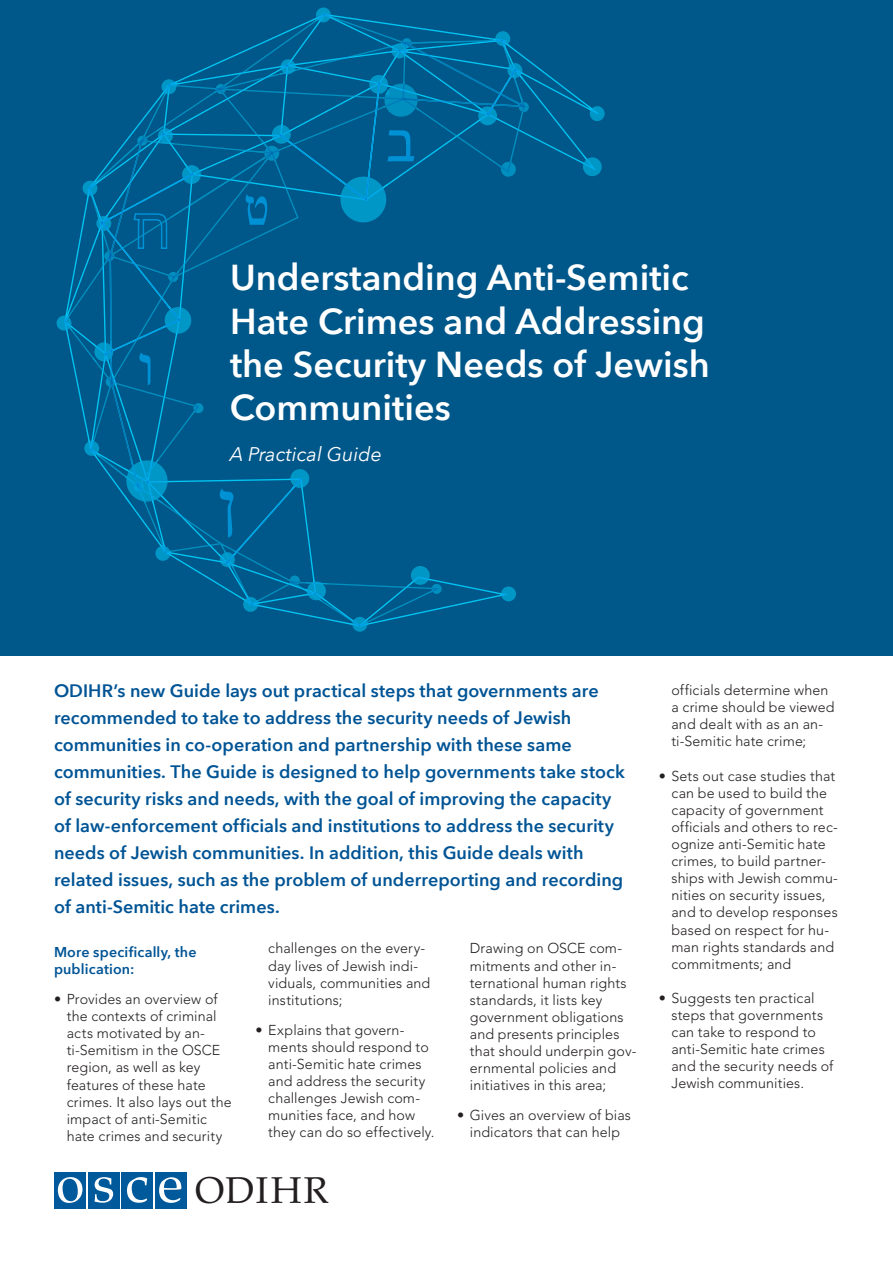
<style>
.page{position:relative;width:893px;height:1263px;background:#fff}
.page>*{position:absolute;margin:0;border:0;box-sizing:border-box;transform-origin:0 0}
.t1{font:37.2px "Palatino";letter-spacing:.05em;color:#231f20}
.t2{font:600 36px/43.2px "Avenir Next";color:#fff}
.t3{font:italic 19.8px "Avenir Next";color:#fff}
.t4{font:600 18px/27px "Avenir Next";color:#005495}
.copy{font:300 14.25px/17.1px "Avenir";letter-spacing:.01em;color:#231f20}
.copy-2{font:600 14.25px/17.1px "Avenir Next";letter-spacing:.015em;color:#005495}
</style>
<div class="page">
<div style="left:0;top:0;width:893px;height:656px;background:#005789"></div>
<svg style="left:57px;top:8px;width:548px;height:624px"></svg>
<div style="left:54px;top:1172px;width:32px;height:36px;background:#00599b"></div>
<div style="left:88px;top:1172px;width:32px;height:36px;background:#00599b"></div>
<div style="left:122px;top:1172px;width:31px;height:36px;background:#00599b"></div>
<div style="left:155px;top:1172px;width:31px;height:36px;background:#00599b"></div>
<svg style="left:159px;top:1177px;width:22px;height:26px"></svg>
<svg style="left:127px;top:1177px;width:20px;height:26px"></svg>
<svg style="left:95px;top:1177px;width:18px;height:26px"></svg>
<svg style="left:58px;top:1177px;width:24px;height:26px"></svg>
<p class="t2" style="left:230px;top:255px;width:481px">Understanding Anti-Semitic<br>Hate Crimes and Addressing the Security Needs of Jewish<br>Communities</p>
<p class="t3" style="left:230px;top:437px;width:154px">A Practical Guide</p>
<p class="t4" style="left:54px;top:677px;width:572px">ODIHR’s new Guide lays out practical steps that governments are recommended to take to address the security needs of Jewish communities in co-operation and partnership with these same communities. The Guide is designed to help governments take stock of security risks and needs, with the goal of improving the capacity of law-enforcement officials and institutions to address the security needs of Jewish communities. In addition, this Guide deals with related issues, such as the problem of underreporting and recording of anti-Semitic hate crimes.</p>
<p class="copy" style="left:268px;top:940px;width:163px">challenges on the every&shy;day lives of Jewish indi&shy;viduals, communities and institutions;</p>
<p class="copy" style="left:268px;top:1021px;width:168px;text-indent:-13px">• Explains that govern&shy;ments should respond to anti-Semitic hate crimes and address the security challenges Jewish com&shy;munities face, and how they can do so effectively.</p>
<p class="copy" style="left:470px;top:940px;width:168px">Drawing on OSCE com&shy;mitments and other in&shy;ternational human rights standards, it lists key government obligations and presents principles that should underpin gov&shy;ernmental policies and initiatives in this area;</p>
<p class="copy" style="left:457px;top:1107px;width:175px;text-align:center">• Gives an overview of bias indicators that can help</p>
<p class="copy-2" style="left:54px;top:943px;width:144px">More specifically, the publication:</p>
<p class="copy" style="left:67px;top:990px;width:166px;text-indent:-13px">• Provides an overview of the contexts of criminal acts motivated by an&shy;ti-Semitism in the OSCE region, as well as key features of these hate crimes. It also lays out the impact of anti-Semitic hate crimes and security</p>
<p class="t1" style="left:195px;top:1159px;width:135px">ODIHR</p>
<p class="copy" style="left:671px;top:682px;width:165px">officials determine when a crime should be viewed and dealt with as an an&shy;ti-Semitic hate crime;</p>
<p class="copy" style="left:671px;top:767px;width:168px;text-indent:-13px">• Sets out case studies that can be used to build the capacity of government officials and others to rec&shy;ognize anti-Semitic hate crimes, to build partner&shy;ships with Jewish commu&shy;nities on security issues, and to develop responses based on respect for hu&shy;man rights standards and commitments; and</p>
<p class="copy" style="left:671px;top:989px;width:164px;text-indent:-13px">• Suggests ten practical steps that governments can take to respond to anti-Semitic hate crimes and the security needs of<br>Jewish communities.</p>
</div>
